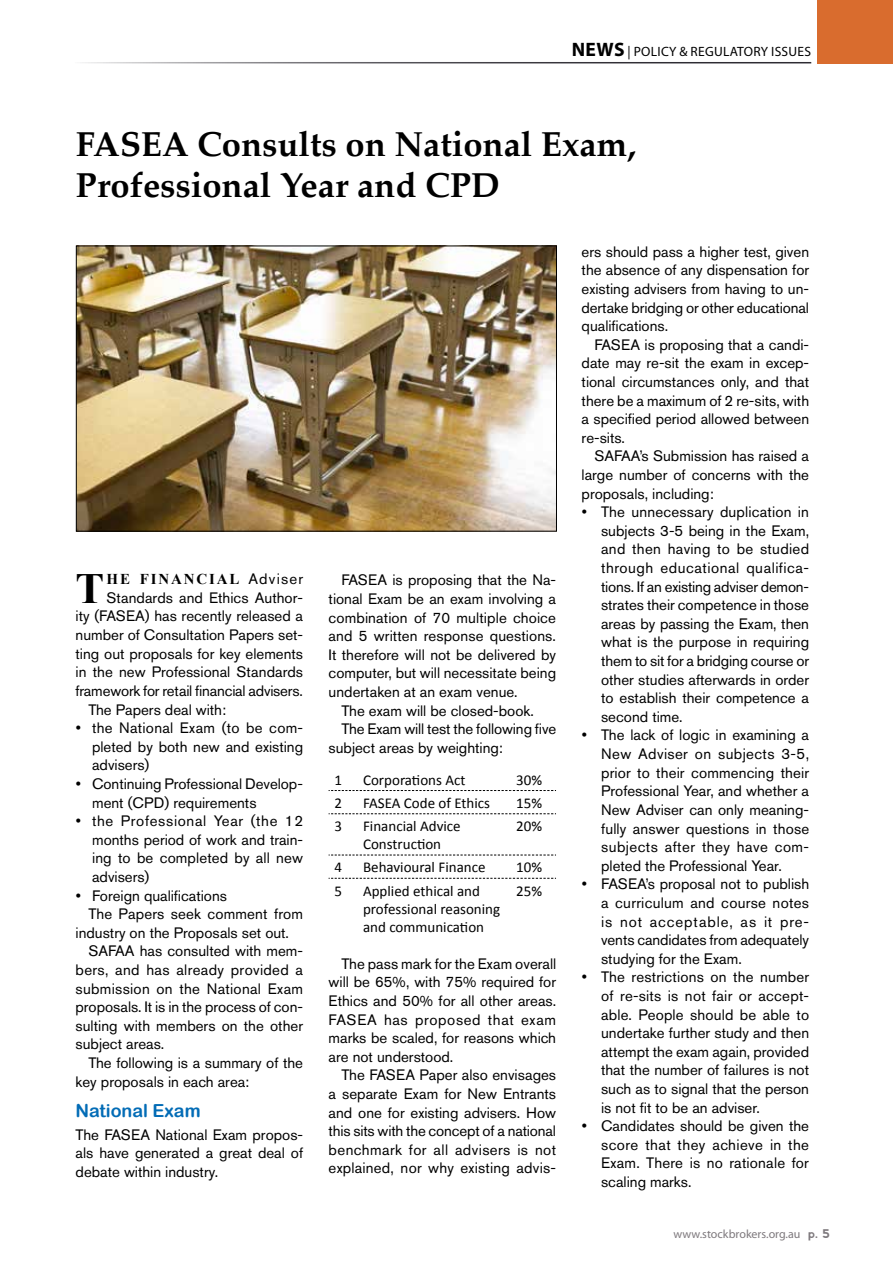
<style>
.page{position:relative;width:893px;height:1263px;background:#fff}
.page>*{position:absolute;margin:0;border:0;box-sizing:border-box;transform-origin:0 0}
.t1{font:700 43.05px "Times New Roman";color:#000}
.t2{font:700 34.5px/41.4px "Palatino";color:#000}
.t3{font:18px "Arial Rounded MT Bold";color:#036cb6}
.t4{font:15px/18.6px "Akzidenz Grotesk BE";color:#000;text-align:justify}
.t5{font:15px/18px "Calibri";color:#000}
.t6{font:15px "Akzidenz Grotesk BE";letter-spacing:.025em;color:#000}
.t7{font:15px "Akzidenz Grotesk BE";letter-spacing:.02em;color:#000}
.t8{font:700 15px "Times New Roman";letter-spacing:.125em;color:#000}
.t9{font:13.5px "Myriad Pro";letter-spacing:.02em;color:#000}
.t10{font:12px "Myriad Pro";color:#7e797d}
.s1{font-weight:700;font-size:19.5px}
.s2{font-family:"Akzidenz Grotesk BE";font-weight:400}
.s3{font-family:"Times New Roman";font-size:16.5px}
.s4{font-family:"nevis";font-weight:700}
</style>
<div class="page">
<hr style="left:75px;top:675px;width:733px;height:1px;background:#000">
<div style="left:76px;top:246px;width:733px;height:942px;background:#fff"></div>
<svg style="left:329px;top:790px;width:227px;height:1px"></svg>
<svg style="left:329px;top:813px;width:227px;height:1px"></svg>
<svg style="left:329px;top:855px;width:227px;height:1px"></svg>
<svg style="left:329px;top:878px;width:227px;height:1px"></svg>
<img style="left:78px;top:248px;width:477px;height:281px">
<div style="left:76px;top:246px;width:481px;height:285px;border:1px solid #000"></div>
<hr style="left:75px;top:62px;width:736px;height:1px;background:#2e2c33">
<div style="left:818px;top:0;width:75px;height:63px;background:#d96c2e"></div>
<p class="t9" style="left:572px;top:43px;width:241px"><span class="s1">NEWS</span> | POLICY &amp; REGULATORY ISSUES</p>
<h2 class="t2" style="left:76px;top:123px;width:561px">FASEA Consults on National Exam,<br>Professional Year and CPD</h2>
<h1 class="t1" style="left:76px;top:559px;width:30px">T</h1>
<p class="t8" style="left:106px;top:569px;width:198px">HE FINANCIAL <span class="s2">Adviser</span></p>
<p class="t4" style="left:106px;top:588px;width:198px">Standards and Ethics Author-</p>
<p class="t4" style="left:76px;top:607px;width:229px">ity (FASEA) has recently released a</p>
<p class="t4" style="left:76px;top:625px;width:229px">number of Consultation Papers set-</p>
<p class="t4" style="left:76px;top:644px;width:229px">ting out proposals for key elements</p>
<p class="t4" style="left:76px;top:663px;width:229px">in the new Professional Standards</p>
<p class="t4" style="left:76px;top:681px;width:229px">framework for retail financial advisers.</p>
<p class="t4" style="left:88px;top:700px;width:139px">The Papers deal with:</p>
<p class="t4" style="left:92px;top:718px;width:212px;text-indent:-16px"><span class="s3">•</span> the National Exam (to be com&shy;pleted by both new and existing advisers)</p>
<p class="t4" style="left:92px;top:774px;width:212px;text-indent:-16px"><span class="s3">•</span> Continuing Professional Develop&shy;ment (CPD) requirements</p>
<p class="t4" style="left:92px;top:811px;width:212px;text-indent:-16px"><span class="s3">•</span> the Professional Year (the 12 months period of work and train&shy;ing to be completed by all new advisers)</p>
<p class="t4" style="left:76px;top:886px;width:153px"><span class="s3">•</span> Foreign qualifications</p>
<p class="t4" style="left:88px;top:904px;width:216px">The Papers seek comment from</p>
<p class="t4" style="left:76px;top:923px;width:215px">industry on the Proposals set out.</p>
<p class="t4" style="left:88px;top:942px;width:216px">SAFAA has consulted with mem-</p>
<p class="t6" style="left:76px;top:961px;width:229px">bers, and has already provided a</p>
<p class="t7" style="left:76px;top:979px;width:229px">submission on the National Exam</p>
<p class="t4" style="left:76px;top:997px;width:229px">proposals. It is in the process of con-</p>
<p class="t4" style="left:76px;top:1016px;width:229px">sulting with members on the other</p>
<p class="t4" style="left:76px;top:1035px;width:90px">subject areas.</p>
<p class="t4" style="left:88px;top:1053px;width:216px">The following is a summary of the</p>
<p class="t4" style="left:76px;top:1072px;width:175px">key proposals in each area:</p>
<p class="t3" style="left:76px;top:1099px;width:126px">National Exam</p>
<p class="t4" style="left:76px;top:1125px;width:229px">The FASEA National Exam propos&shy;als have generated a great deal of debate within industry.</p>
<p class="t4" style="left:329px;top:571px;width:229px;text-indent:13px">FASEA is proposing that the Na&shy;tional Exam be an exam involving a combination of 70 multiple choice and 5 written response questions.<br>It therefore will not be delivered by computer, but will necessitate being undertaken at an exam venue.</p>
<p class="t4" style="left:341px;top:701px;width:194px">The exam will be closed-book.</p>
<p class="t4" style="left:341px;top:719px;width:216px">The Exam will test the following five</p>
<p class="t4" style="left:329px;top:738px;width:176px">subject areas by weighting:</p>
<p class="t5" style="left:335px;top:770px;width:9px">1</p>
<p class="t5" style="left:363px;top:770px;width:104px">Corporations Act</p>
<p class="t5" style="left:516px;top:770px;width:27px">30%</p>
<p class="t5" style="left:335px;top:794px;width:9px">2</p>
<p class="t5" style="left:363px;top:794px;width:129px">FASEA Code of Ethics</p>
<p class="t5" style="left:516px;top:794px;width:27px">15%</p>
<p class="t5" style="left:335px;top:817px;width:9px">3</p>
<p class="t5" style="left:363px;top:817px;width:99px">Financial Advice<br>Construction</p>
<p class="t5" style="left:516px;top:817px;width:27px">20%</p>
<p class="t5" style="left:335px;top:858px;width:9px">4</p>
<p class="t5" style="left:363px;top:858px;width:124px">Behavioural Finance</p>
<p class="t5" style="left:516px;top:858px;width:27px">10%</p>
<p class="t5" style="left:335px;top:881px;width:9px">5</p>
<p class="t5" style="left:363px;top:881px;width:139px">Applied ethical and professional reasoning and communication</p>
<p class="t5" style="left:516px;top:881px;width:27px">25%</p>
<p class="t4" style="left:329px;top:954px;width:229px;text-indent:13px">The pass mark for the Exam overall will be 65%, with 75% required for Ethics and 50% for all other areas.<br>FASEA has proposed that exam marks be scaled, for reasons which are not understood.</p>
<p class="t4" style="left:329px;top:1066px;width:229px;text-indent:13px">The FASEA Paper also envisages a separate Exam for New Entrants and one for existing advisers. How this sits with the concept of a national benchmark for all advisers is not explained, nor why existing advis-</p>
<p class="t4" style="left:582px;top:242px;width:229px">ers should pass a higher test, given the absence of any dispensation for existing advisers from having to un&shy;dertake bridging or other educational qualifications.</p>
<p class="t4" style="left:582px;top:335px;width:229px;text-indent:13px">FASEA is proposing that a candi&shy;date may re-sit the exam in excep&shy;tional circumstances only, and that there be a maximum of 2 re-sits, with a specified period allowed between re-sits.</p>
<p class="t4" style="left:582px;top:447px;width:229px;text-indent:13px">SAFAA’s Submission has raised a large number of concerns with the proposals, including:</p>
<p class="t4" style="left:601px;top:503px;width:210px;text-indent:-20px"><span class="s3">•</span> The unnecessary duplication in subjects 3-5 being in the Exam, and then having to be studied through educational qualifica&shy;tions. If an existing adviser demon&shy;strates their competence in those areas by passing the Exam, then what is the purpose in requiring them to sit for a bridging course or other studies afterwards in order to establish their competence a second time.</p>
<p class="t4" style="left:601px;top:726px;width:210px;text-indent:-20px"><span class="s3">•</span> The lack of logic in examining a New Adviser on subjects 3-5, prior to their commencing their Professional Year, and whether a New Adviser can only meaning&shy;fully answer questions in those subjects after they have com&shy;pleted the Professional Year.</p>
<p class="t4" style="left:601px;top:875px;width:210px;text-indent:-20px"><span class="s3">•</span> FASEA’s proposal not to publish a curriculum and course notes is not acceptable, as it pre&shy;vents candidates from adequately studying for the Exam.</p>
<p class="t4" style="left:601px;top:968px;width:210px;text-indent:-20px"><span class="s3">•</span> The restrictions on the number of re-sits is not fair or accept&shy;able. People should be able to undertake further study and then attempt the exam again, provided that the number of failures is not such as to signal that the person is not fit to be an adviser.</p>
<p class="t4" style="left:601px;top:1116px;width:209px;text-indent:-20px"><span class="s3">•</span> Candidates should be given the score that they achieve in the Exam. There is no rationale for scaling marks.</p>
<p class="t10" style="left:673px;top:1227px;width:158px">www.stockbrokers.org.au <span class="s4">p. 5</span></p>
</div>
